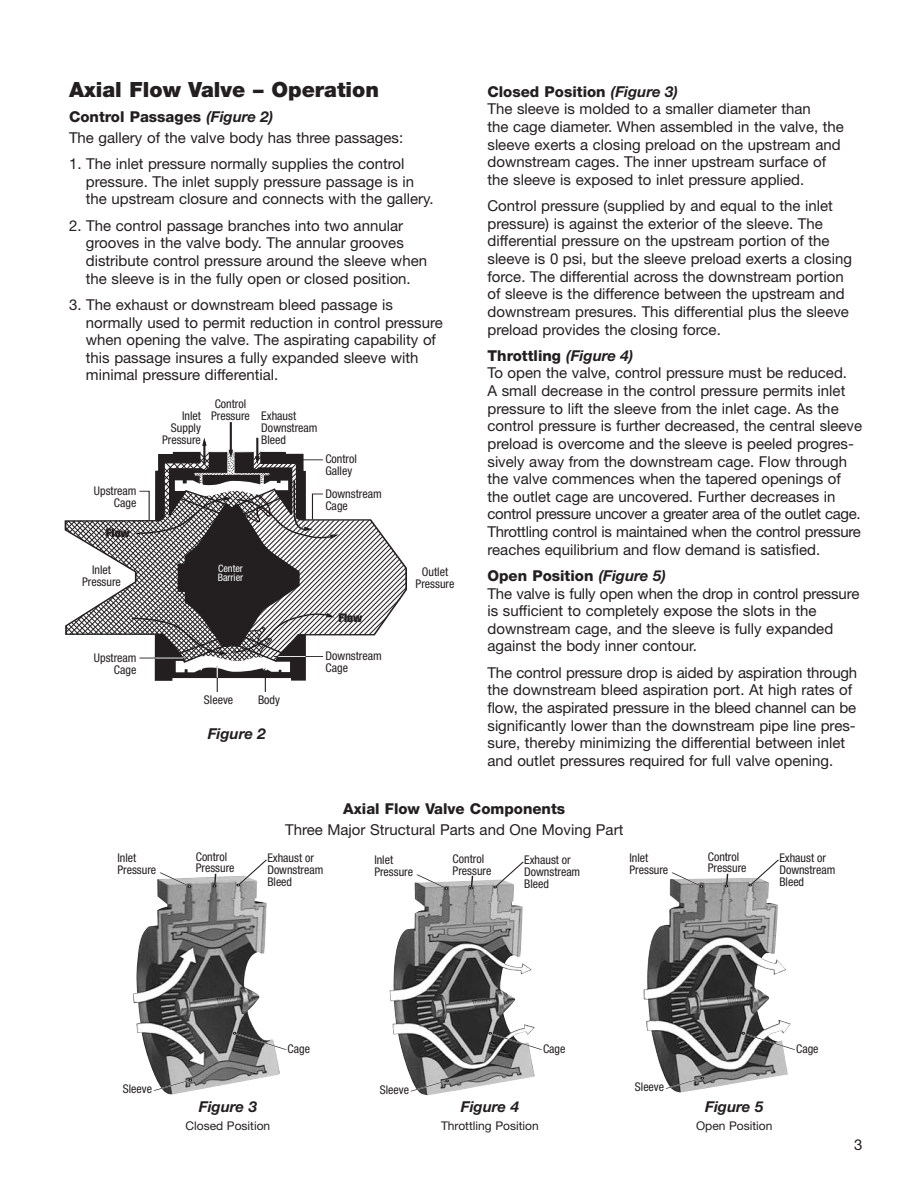
<style>
.page{position:relative;width:918px;height:1188px;background:#fff}
.page>*{position:absolute;margin:0;border:0;box-sizing:border-box;transform-origin:0 0}
.t1{font:900 21px "Helvetica Neue";color:#231f20}
.t2{font:15px/17.7px "Helvetica Neue";color:#231f20}
.t3{font:italic 700 15px "Helvetica Neue";color:#231f20}
.t4{font:800 15px "Helvetica Neue";color:#231f20}
.t5{font:condensed 12px/12px "Helvetica Neue";color:#231f20}
.t6{font:12px "Helvetica Neue";color:#231f20}
.t7{font:900 expanded 12px "Helvetica Neue";color:#231f20}
.t8{font:condensed 10.2px/9.6px "Helvetica Neue";color:#fff}
.s1{font-weight:800}
.s2{font-weight:700;font-style:italic}
</style>
<div class="page">
<img style="left:133px;top:876px;width:658px;height:220px">
<svg style="left:233px;top:1032px;width:55px;height:18px"></svg>
<svg style="left:152px;top:1079px;width:40px;height:12px"></svg>
<svg style="left:159px;top:872px;width:32px;height:16px"></svg>
<svg style="left:237px;top:859px;width:31px;height:28px"></svg>
<svg style="left:213px;top:873px;width:4px;height:15px"></svg>
<svg style="left:489px;top:1032px;width:54px;height:18px"></svg>
<svg style="left:409px;top:1079px;width:40px;height:13px"></svg>
<svg style="left:415px;top:874px;width:33px;height:16px"></svg>
<svg style="left:494px;top:861px;width:31px;height:28px"></svg>
<svg style="left:470px;top:875px;width:4px;height:15px"></svg>
<svg style="left:742px;top:1032px;width:54px;height:18px"></svg>
<svg style="left:664px;top:1077px;width:40px;height:12px"></svg>
<svg style="left:671px;top:872px;width:32px;height:16px"></svg>
<svg style="left:749px;top:859px;width:31px;height:28px"></svg>
<svg style="left:725px;top:873px;width:4px;height:15px"></svg>
<hr style="left:230px;top:422px;width:2px;height:32px;background:#231f20">
<svg style="left:65px;top:438px;width:342px;height:254px"></svg>
<h1 class="t1" style="left:69px;top:82px;width:312px">Axial Flow Valve – Operation</h1>
<p class="t2" style="left:69px;top:106px;width:336px;line-height:21px"><span class="s1">Control Passages</span> <span class="s2">(Figure 2)<br></span>The gallery of the valve body has three passages:</p>
<p class="t2" style="left:86px;top:155px;width:349px;text-indent:-17px">1. The inlet pressure normally supplies the control pressure. The inlet supply pressure passage is in the upstream closure and connects with the gallery.</p>
<p class="t2" style="left:86px;top:216px;width:343px;text-indent:-17px">2. The control passage branches into two annular grooves in the valve body. The annular grooves distribute control pressure around the sleeve when the sleeve is in the fully open or closed position.</p>
<p class="t2" style="left:86px;top:296px;width:358px;text-indent:-17px">3. The exhaust or downstream bleed passage is normally used to permit reduction in control pressure when opening the valve. The aspirating capability of this passage insures a fully expanded sleeve with minimal pressure differential.</p>
<p class="t5" style="left:94px;top:486px;width:44px;text-align:right">Upstream<br>Cage</p>
<p class="t7" style="left:106px;top:529px;width:25px">Flow</p>
<p class="t5" style="left:215px;top:398px;width:33px">Control</p>
<p class="t5" style="left:182px;top:410px;width:69px">Inlet Pressure</p>
<p class="t5" style="left:171px;top:423px;width:31px">Supply</p>
<p class="t5" style="left:162px;top:435px;width:40px">Pressure</p>
<p class="t5" style="left:261px;top:411px;width:58px">Exhaust<br>Downstream<br>Bleed</p>
<p class="t5" style="left:325px;top:454px;width:33px">Control<br>Galley</p>
<p class="t5" style="left:325px;top:488px;width:58px">Downstream<br>Cage</p>
<p class="t8" style="left:218px;top:564px;width:27px">Center<br>Barrier</p>
<p class="t5" style="left:82px;top:565px;width:40px;text-align:center">Inlet<br>Pressure</p>
<p class="t5" style="left:416px;top:567px;width:40px;text-align:center">Outlet<br>Pressure</p>
<p class="t5" style="left:94px;top:652px;width:44px;text-align:right">Upstream<br>Cage</p>
<p class="t5" style="left:204px;top:695px;width:31px">Sleeve</p>
<p class="t5" style="left:258px;top:695px;width:24px">Body</p>
<p class="t3" style="left:208px;top:728px;width:60px">Figure 2</p>
<p class="t7" style="left:338px;top:613px;width:25px">Flow</p>
<p class="t5" style="left:326px;top:651px;width:58px">Downstream<br>Cage</p>
<p class="t2" style="left:488px;top:82px;width:358px"><span class="s1">Closed Position</span> <span class="s2">(Figure 3)<br></span>The sleeve is molded to a smaller diameter than<br>the cage diameter. When assembled in the valve, the sleeve exerts a closing preload on the upstream and downstream cages. The inner upstream surface of the sleeve is exposed to inlet pressure applied.</p>
<p class="t2" style="left:488px;top:197px;width:366px">Control pressure (supplied by and equal to the inlet pressure) is against the exterior of the sleeve. The differential pressure on the upstream portion of the sleeve is 0 psi, but the sleeve preload exerts a closing force. The differential across the downstream portion of sleeve is the difference between the upstream and downstream presures. This differential plus the sleeve preload provides the closing force.</p>
<p class="t2" style="left:488px;top:346px;width:376px"><span class="s1">Throttling</span> <span class="s2">(Figure 4)<br></span>To open the valve, control pressure must be reduced.<br>A small decrease in the control pressure permits inlet pressure to lift the sleeve from the inlet cage. As the control pressure is further decreased, the central sleeve preload is overcome and the sleeve is peeled progres&shy;sively away from the downstream cage. Flow through the valve commences when the tapered openings of the outlet cage are uncovered. Further decreases in control pressure uncover a greater area of the outlet cage.<br>Throttling control is maintained when the control pressure reaches equilibrium and flow demand is satisfied.</p>
<p class="t2" style="left:488px;top:567px;width:373px"><span class="s1">Open Position</span> <span class="s2">(Figure 5)<br></span>The valve is fully open when the drop in control pressure is sufficient to completely expose the slots in the downstream cage, and the sleeve is fully expanded against the body inner contour.</p>
<p class="t2" style="left:488px;top:663px;width:371px">The control pressure drop is aided by aspiration through the downstream bleed aspiration port. At high rates of flow, the aspirated pressure in the bleed channel can be significantly lower than the downstream pipe line pres&shy;sure, thereby minimizing the differential between inlet and outlet pressures required for full valve opening.</p>
<p class="t4" style="left:343px;top:803px;width:223px">Axial Flow Valve Components</p>
<p class="t2" style="left:285px;top:820px;width:340px">Three Major Structural Parts and One Moving Part</p>
<p class="t5" style="left:117px;top:853px;width:40px">Inlet<br>Pressure</p>
<p class="t5" style="left:196px;top:851px;width:40px">Control<br>Pressure</p>
<p class="t5" style="left:267px;top:853px;width:58px">Exhaust or<br>Downstream<br>Bleed</p>
<p class="t5" style="left:374px;top:855px;width:40px">Inlet<br>Pressure</p>
<p class="t5" style="left:453px;top:853px;width:40px">Control<br>Pressure</p>
<p class="t5" style="left:524px;top:855px;width:58px">Exhaust or<br>Downstream<br>Bleed</p>
<p class="t5" style="left:630px;top:853px;width:40px">Inlet<br>Pressure</p>
<p class="t5" style="left:708px;top:851px;width:40px">Control<br>Pressure</p>
<p class="t5" style="left:779px;top:853px;width:58px">Exhaust or<br>Downstream<br>Bleed</p>
<p class="t5" style="left:123px;top:1084px;width:31px">Sleeve</p>
<p class="t3" style="left:199px;top:1101px;width:60px">Figure 3</p>
<p class="t6" style="left:186px;top:1119px;width:86px">Closed Position</p>
<p class="t5" style="left:288px;top:1044px;width:24px">Cage</p>
<p class="t5" style="left:380px;top:1085px;width:31px">Sleeve</p>
<p class="t5" style="left:543px;top:1044px;width:24px">Cage</p>
<p class="t3" style="left:461px;top:1101px;width:60px">Figure 4</p>
<p class="t6" style="left:441px;top:1119px;width:99px">Throttling Position</p>
<p class="t5" style="left:635px;top:1082px;width:31px">Sleeve</p>
<p class="t3" style="left:705px;top:1101px;width:60px">Figure 5</p>
<p class="t6" style="left:696px;top:1119px;width:78px">Open Position</p>
<p class="t5" style="left:796px;top:1044px;width:24px">Cage</p>
<p class="t2" style="left:854px;top:1135px;width:10px">3</p>
</div>
